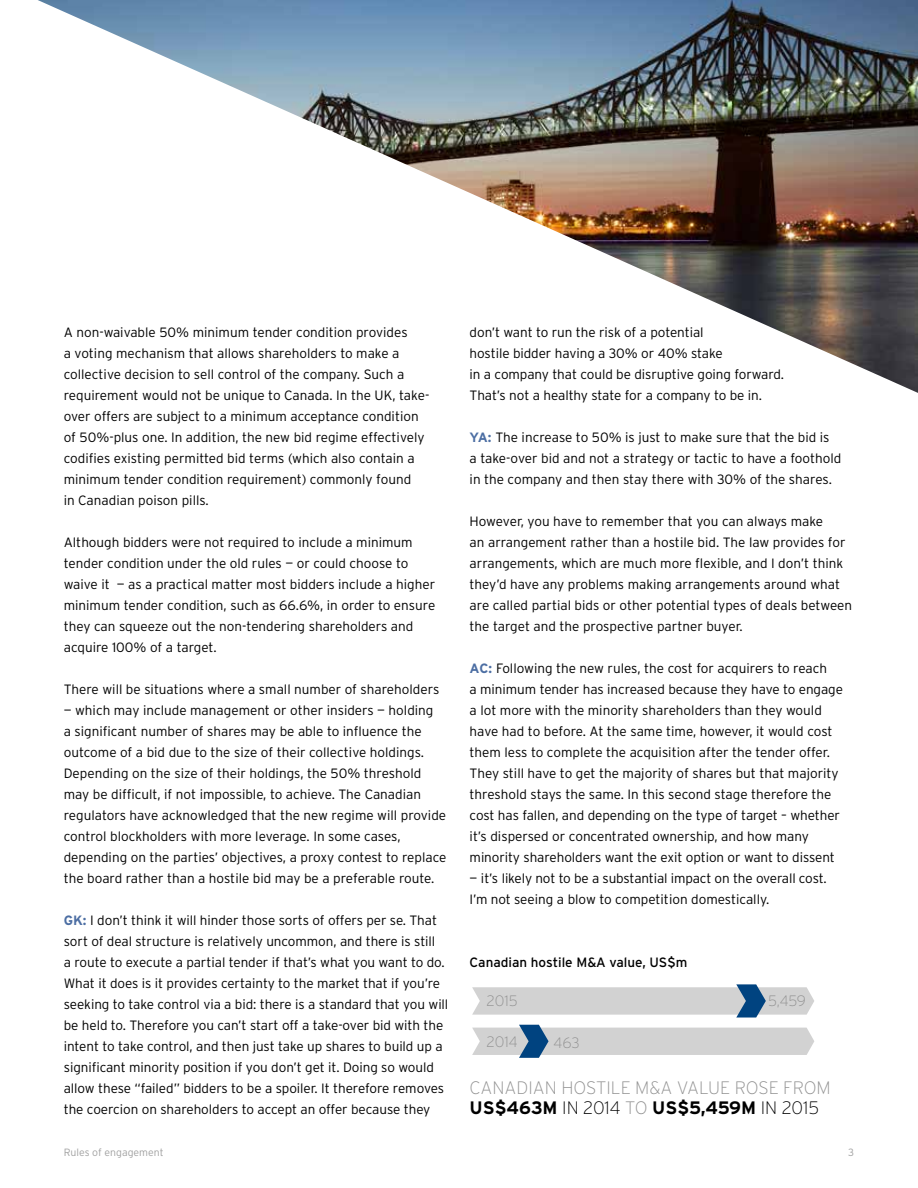
<style>
.page{position:relative;width:918px;height:1188px;background:#fff}
.page>*{position:absolute;margin:0;border:0;box-sizing:border-box;transform-origin:0 0}
.t1{font:200 18px/19.5px "Interstate";color:#909090}
.t2{font:200 15px "Interstate";color:#909090}
.t3{font:300 13.5px/21px "Interstate";color:#000}
.t4{font:13.5px "Interstate";color:#000}
.t5{font:300 10.5px "Interstate";color:#a1a1a1}
.s1{font-weight:700;color:#4c6ea3}
.s2{font-weight:700;color:#000}
.s3{color:#000}
</style>
<div class="page">
<svg style="left:472px;top:1025px;width:342px;height:33px"></svg>
<svg style="left:472px;top:984px;width:342px;height:34px"></svg>
<img style="left:38px;top:0;width:880px;height:393px">
<p class="t3" style="left:64px;top:321px;width:367px">A non-waivable 50% minimum tender condition provides<br>a voting mechanism that allows shareholders to make a collective decision to sell control of the company. Such a requirement would not be unique to Canada. In the UK, take&shy;over offers are subject to a minimum acceptance condition of 50%-plus one. In addition, the new bid regime effectively codifies existing permitted bid terms (which also contain a minimum tender condition requirement) commonly found<br>in Canadian poison pills.</p>
<p class="t3" style="left:64px;top:531px;width:373px">Although bidders were not required to include a minimum tender condition under the old rules — or could choose to waive it — as a practical matter most bidders include a higher minimum tender condition, such as 66.6%, in order to ensure they can squeeze out the non-tendering shareholders and acquire 100% of a target.</p>
<p class="t3" style="left:64px;top:678px;width:377px">There will be situations where a small number of shareholders</p>
<p class="t3" style="left:64px;top:699px;width:384px">— which may include management or other insiders — holding<br>a significant number of shares may be able to influence the outcome of a bid due to the size of their collective holdings.<br>Depending on the size of their holdings, the 50% threshold may be difficult, if not impossible, to achieve. The Canadian regulators have acknowledged that the new regime will provide control blockholders with more leverage. In some cases, depending on the parties’ objectives, a proxy contest to replace the board rather than a hostile bid may be a preferable route.</p>
<p class="t3" style="left:64px;top:909px;width:386px"><span class="s1">GK:</span> I don’t think it will hinder those sorts of offers per se. That sort of deal structure is relatively uncommon, and there is still<br>a route to execute a partial tender if that’s what you want to do.<br>What it does is it provides certainty to the market that if you’re seeking to take control via a bid: there is a standard that you will be held to. Therefore you can’t start off a take-over bid with the intent to take control, and then just take up shares to build up a significant minority position if you don’t get it. Doing so would allow these “failed” bidders to be a spoiler. It therefore removes the coercion on shareholders to accept an offer because they</p>
<p class="t3" style="left:470px;top:321px;width:316px">don’t want to run the risk of a potential<br>hostile bidder having a 30% or 40% stake<br>in a company that could be disruptive going forward.<br>That’s not a healthy state for a company to be in.</p>
<p class="t3" style="left:470px;top:426px;width:373px"><span class="s1">YA:</span> The increase to 50% is just to make sure that the bid is<br>a take-over bid and not a strategy or tactic to have a foothold in the company and then stay there with 30% of the shares.</p>
<p class="t3" style="left:470px;top:510px;width:384px">However, you have to remember that you can always make<br>an arrangement rather than a hostile bid. The law provides for arrangements, which are much more flexible, and I don’t think they’d have any problems making arrangements around what are called partial bids or other potential types of deals between the target and the prospective partner buyer.</p>
<p class="t3" style="left:470px;top:657px;width:375px"><span class="s1">AC:</span> Following the new rules, the cost for acquirers to reach<br>a minimum tender has increased because they have to engage a lot more with the minority shareholders than they would have had to before. At the same time, however, it would cost them less to complete the acquisition after the tender offer.<br>They still have to get the majority of shares but that majority threshold stays the same. In this second stage therefore the cost has fallen, and depending on the type of target – whether it’s dispersed or concentrated ownership, and how many minority shareholders want the exit option or want to dissent</p>
<p class="t3" style="left:470px;top:867px;width:359px">— it’s likely not to be a substantial impact on the overall cost.<br>I’m not seeing a blow to competition domestically.</p>
<p class="t4" style="left:470px;top:954px;width:219px">Canadian hostile M&amp;A value, US$m</p>
<p class="t2" style="left:487px;top:992px;width:33px">2015</p>
<p class="t2" style="left:487px;top:1033px;width:33px">2014</p>
<p class="t2" style="left:553px;top:1034px;width:28px">463</p>
<p class="t2" style="left:768px;top:991px;width:39px">5,459</p>
<h1 class="t1" style="left:470px;top:1078px;width:363px">CANADIAN HOSTILE M&amp;A VALUE ROSE FROM<br><span class="s2">US$463M</span> <span class="s3">IN 2014</span> TO <span class="s2">US$5,459M</span> <span class="s3">IN 2015</span></h1>
<p class="t5" style="left:64px;top:1145px;width:101px">Rules of engagement</p>
<p class="t5" style="left:848px;top:1145px;width:7px">3</p>
</div>
